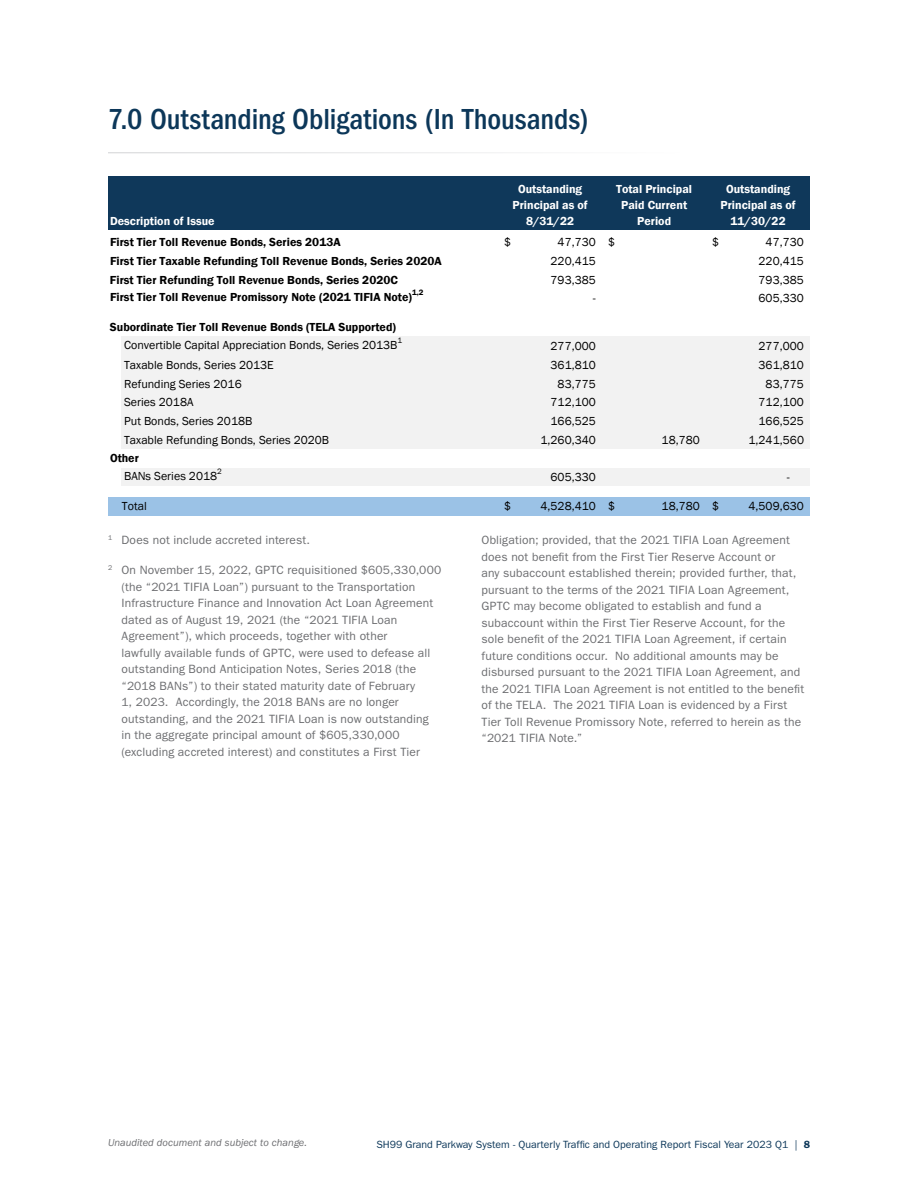
<style>
.page{position:relative;width:918px;height:1188px;background:#fff}
.page>*{position:absolute;margin:0;border:0;box-sizing:border-box;transform-origin:0 0}
.Titles_for_TOC{font:500 condensed 30px "ITC Franklin Gothic Std";letter-spacing:-.005em;color:#0c3759}
.t1{font:12px/16.5px "ITC Franklin Gothic Std";letter-spacing:.015em;color:#6c6d70}
.t2{font:12px/17.9px "Franklin Gothic";letter-spacing:.005em;color:#000;text-align:right}
.t3{font:600 12px/20.9px "Franklin Gothic";color:#000}
.t4{font:600 12px/16.2px "Franklin Gothic";color:#fff;text-align:center}
.t5{font:10.5px "ITC Franklin Gothic Std";color:#0c3759}
.t6{font:italic 10.5px "ITC Franklin Gothic Std";color:#6c6d70}
.t7{font:600 7.95px "Franklin Gothic";color:#000}
.t8{font:7.95px "Franklin Gothic";color:#000}
.s1{color:#fff}
.s2{font-weight:600}
</style>
<div class="page">
<hr style="left:108px;top:152px;width:810px;height:1px;background:#d1d2d4">
<div style="left:108px;top:176px;width:702px;height:54px;background:#0f385a"></div>
<div style="left:122px;top:336px;width:688px;height:113px;background:#f2f2f2"></div>
<div style="left:122px;top:468px;width:688px;height:18px;background:#f2f2f2"></div>
<div style="left:108px;top:497px;width:702px;height:18px;background:#9bc2e6"></div>
<p class="Titles_for_TOC" style="left:108px;top:102px;width:482px">7.0 Outstanding Obligations (In Thousands)</p>
<p class="t3" style="left:110px;top:211px;width:232px"><span class="s1">Description of Issue<br></span>First Tier Toll Revenue Bonds, Series 2013A</p>
<p class="t4" style="left:513px;top:181px;width:77px">Outstanding<br>Principal as of<br>8/31/22</p>
<p class="t4" style="left:721px;top:181px;width:77px">Outstanding<br>Principal as of<br>11/30/22</p>
<p class="t4" style="left:616px;top:181px;width:77px">Total Principal<br>Paid Current<br>Period</p>
<p class="t2" style="left:504px;top:233px;width:9px">$</p>
<p class="t2" style="left:558px;top:233px;width:59px">47,730 $</p>
<p class="t2" style="left:712px;top:233px;width:9px">$</p>
<p class="t2" style="left:766px;top:233px;width:40px">47,730</p>
<p class="t3" style="left:110px;top:251px;width:333px">First Tier Taxable Refunding Toll Revenue Bonds, Series 2020A</p>
<p class="t2" style="left:551px;top:252px;width:47px">220,415</p>
<p class="t2" style="left:759px;top:252px;width:47px">220,415</p>
<p class="t3" style="left:110px;top:269px;width:290px">First Tier Refunding Toll Revenue Bonds, Series 2020C</p>
<p class="t2" style="left:551px;top:271px;width:47px">793,385</p>
<p class="t2" style="left:759px;top:271px;width:47px">793,385</p>
<p class="t3" style="left:110px;top:287px;width:304px">First Tier Toll Revenue Promissory Note (2021 TIFIA Note)</p>
<p class="t7" style="left:412px;top:288px;width:13px">1,2</p>
<p class="t2" style="left:593px;top:290px;width:4px">-</p>
<p class="t2" style="left:759px;top:290px;width:47px">605,330</p>
<p class="t2" style="left:110px;top:319px;width:289px"><span class="s2">Subordinate Tier Toll Revenue Bonds (TELA Supported)<br></span>Convertible Capital Appreciation Bonds, Series 2013B</p>
<p class="t8" style="left:398px;top:336px;width:6px">1</p>
<p class="t2" style="left:551px;top:337px;width:47px">277,000</p>
<p class="t2" style="left:759px;top:337px;width:47px">277,000</p>
<p class="t2" style="left:124px;top:356px;width:151px">Taxable Bonds, Series 2013E</p>
<p class="t2" style="left:551px;top:356px;width:47px">361,810</p>
<p class="t2" style="left:759px;top:356px;width:47px">361,810</p>
<p class="t2" style="left:124px;top:375px;width:119px">Refunding Series 2016</p>
<p class="t2" style="left:558px;top:375px;width:40px">83,775</p>
<p class="t2" style="left:766px;top:375px;width:40px">83,775</p>
<p class="t2" style="left:124px;top:394px;width:71px">Series 2018A</p>
<p class="t2" style="left:551px;top:394px;width:47px">712,100</p>
<p class="t2" style="left:759px;top:394px;width:47px">712,100</p>
<p class="t2" style="left:124px;top:412px;width:130px">Put Bonds, Series 2018B</p>
<p class="t2" style="left:551px;top:412px;width:47px">166,525</p>
<p class="t2" style="left:759px;top:412px;width:47px">166,525</p>
<p class="t2" style="left:124px;top:431px;width:207px">Taxable Refunding Bonds, Series 2020B</p>
<p class="t2" style="left:540px;top:431px;width:57px">1,260,340</p>
<p class="t2" style="left:662px;top:431px;width:40px">18,780</p>
<p class="t2" style="left:748px;top:431px;width:57px">1,241,560</p>
<p class="t2" style="left:124px;top:450px;width:95px;text-align:left;text-indent:-14px"><span class="s2">Other<br></span>BANs Series 2018</p>
<p class="t8" style="left:217px;top:467px;width:6px">2</p>
<p class="t2" style="left:551px;top:469px;width:47px">605,330</p>
<p class="t2" style="left:787px;top:469px;width:4px">-</p>
<p class="t2" style="left:122px;top:498px;width:26px">Total</p>
<p class="t2" style="left:504px;top:498px;width:9px">$</p>
<p class="t2" style="left:540px;top:498px;width:76px">4,528,410 $</p>
<p class="t2" style="left:662px;top:498px;width:59px">18,780 $</p>
<p class="t2" style="left:748px;top:498px;width:57px">4,509,630</p>
<p class="t1" style="left:108px;top:532px;width:204px"><sup>1</sup> Does not include accreted interest.</p>
<p class="t1" style="left:122px;top:562px;width:321px;text-indent:-14px"><sup>2</sup> On November 15, 2022, GPTC requisitioned $605,330,000 (the “2021 TIFIA Loan”) pursuant to the Transportation Infrastructure Finance and Innovation Act Loan Agreement dated as of August 19, 2021 (the “2021 TIFIA Loan Agreement”), which proceeds, together with other<br>lawfully available funds of GPTC, were used to defease all outstanding Bond Anticipation Notes, Series 2018 (the “2018 BANs”) to their stated maturity date of February<br>1, 2023. Accordingly, the 2018 BANs are no longer outstanding, and the 2021 TIFIA Loan is now outstanding<br>in the aggregate principal amount of $605,330,000 (excluding accreted interest) and constitutes a First Tier</p>
<p class="t1" style="left:482px;top:532px;width:324px">Obligation; provided, that the 2021 TIFIA Loan Agreement does not benefit from the First Tier Reserve Account or<br>any subaccount established therein; provided further, that, pursuant to the terms of the 2021 TIFIA Loan Agreement, GPTC may become obligated to establish and fund a subaccount within the First Tier Reserve Account, for the sole benefit of the 2021 TIFIA Loan Agreement, if certain future conditions occur. No additional amounts may be disbursed pursuant to the 2021 TIFIA Loan Agreement, and the 2021 TIFIA Loan Agreement is not entitled to the benefit of the TELA. The 2021 TIFIA Loan is evidenced by a First Tier Toll Revenue Promissory Note, referred to herein as the “2021 TIFIA Note.”</p>
<p class="t6" style="left:108px;top:1136px;width:201px">Unaudited document and subject to change.</p>
<p class="t5" style="left:376px;top:1138px;width:435px">SH99 Grand Parkway System - Quarterly Traffic and Operating Report Fiscal Year 2023 Q1 | <span class="s2">8</span></p>
</div>
